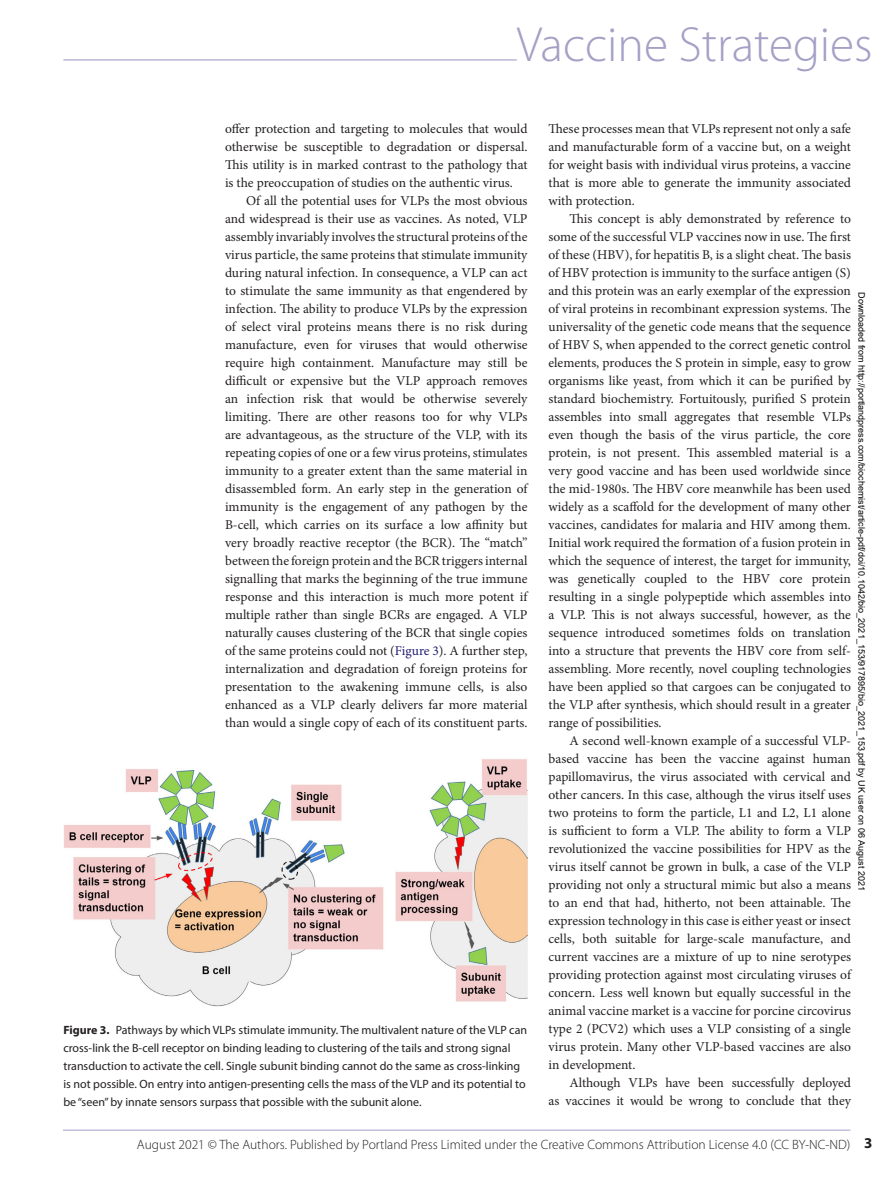
<style>
.page{position:relative;width:893px;height:1183px;background:#fff}
.page>*{position:absolute;margin:0;border:0;box-sizing:border-box;transform-origin:0 0}
.t1{font:300 49.5px "Myriad Pro";color:#a4a0c6}
.t2{font:13.5px/18px "Minion Pro";letter-spacing:-.005em;color:#231f20;text-align:justify}
.t3{font:300 13.5px "Myriad Pro";color:#231f20}
.t4{font:12px/18px "Myriad Pro";color:#231f20}
.t5{font:9px "Arial";color:#000}
.s1{color:#221f72}
.s2{font-weight:700}
.s3{font-weight:700;font-size:15px}
</style>
<div class="page">
<hr style="left:63px;top:1129px;width:787px;height:1px;background:#a4a0c6">
<hr style="left:63px;top:59px;width:454px;height:1px;background:#a4a0c6">
<img style="left:64px;top:759px;width:463px;height:247px">
<h1 class="t1" style="left:517px;top:14px;width:357px">Vaccine Strategies</h1>
<p class="t2" style="left:225px;top:120px;width:304px">offer protection and targeting to molecules that would otherwise be susceptible to degradation or dispersal.<br>This utility is in marked contrast to the pathology that is the preoccupation of studies on the authentic virus.</p>
<p class="t2" style="left:225px;top:192px;width:304px;text-indent:21px">Of all the potential uses for VLPs the most obvious and widespread is their use as vaccines. As noted, VLP assembly invariably involves the structural proteins of the virus particle, the same proteins that stimulate immunity during natural infection. In consequence, a VLP can act to stimulate the same immunity as that engendered by infection. The ability to produce VLPs by the expression of select viral proteins means there is no risk during manufacture, even for viruses that would otherwise require high containment. Manufacture may still be difficult or expensive but the VLP approach removes an infection risk that would be otherwise severely limiting. There are other reasons too for why VLPs are advantageous, as the structure of the VLP, with its repeating copies of one or a few virus proteins, stimulates immunity to a greater extent than the same material in disassembled form. An early step in the generation of immunity is the engagement of any pathogen by the B-cell, which carries on its surface a low affinity but very broadly reactive receptor (the BCR). The “match” between the foreign protein and the BCR triggers internal signalling that marks the beginning of the true immune response and this interaction is much more potent if multiple rather than single BCRs are engaged. A VLP naturally causes clustering of the BCR that single copies of the same proteins could not (<span class="s1">Figure 3</span>). A further step, internalization and degradation of foreign proteins for presentation to the awakening immune cells, is also enhanced as a VLP clearly delivers far more material than would a single copy of each of its constituent parts.</p>
<p class="t4" style="left:63px;top:1020px;width:465px"><span class="s2">Figure 3.</span> Pathways by which VLPs stimulate immunity. The multivalent nature of the VLP can cross-link the B-cell receptor on binding leading to clustering of the tails and strong signal transduction to activate the cell. Single subunit binding cannot do the same as cross-linking is not possible. On entry into antigen-presenting cells the mass of the VLP and its potential to be “seen” by innate sensors surpass that possible with the subunit alone.</p>
<p class="t2" style="left:548px;top:119px;width:304px">These processes mean that VLPs represent not only a safe and manufacturable form of a vaccine but, on a weight for weight basis with individual virus proteins, a vaccine that is more able to generate the immunity associated with protection.</p>
<p class="t2" style="left:548px;top:209px;width:304px;text-indent:21px">This concept is ably demonstrated by reference to some of the successful VLP vaccines now in use. The first of these (HBV), for hepatitis B, is a slight cheat. The basis of HBV protection is immunity to the surface antigen (S) and this protein was an early exemplar of the expression of viral proteins in recombinant expression systems. The universality of the genetic code means that the sequence of HBV S, when appended to the correct genetic control elements, produces the S protein in simple, easy to grow organisms like yeast, from which it can be purified by standard biochemistry. Fortuitously, purified S protein assembles into small aggregates that resemble VLPs even though the basis of the virus particle, the core protein, is not present. This assembled material is a very good vaccine and has been used worldwide since the mid-1980s. The HBV core meanwhile has been used widely as a scaffold for the development of many other vaccines, candidates for malaria and HIV among them.<br>Initial work required the formation of a fusion protein in which the sequence of interest, the target for immunity, was genetically coupled to the HBV core protein resulting in a single polypeptide which assembles into a VLP. This is not always successful, however, as the sequence introduced sometimes folds on translation into a structure that prevents the HBV core from self&shy;assembling. More recently, novel coupling technologies have been applied so that cargoes can be conjugated to the VLP after synthesis, which should result in a greater range of possibilities.</p>
<p class="t2" style="left:548px;top:731px;width:304px;text-indent:21px">A second well-known example of a successful VLP&shy;based vaccine has been the vaccine against human papillomavirus, the virus associated with cervical and other cancers. In this case, although the virus itself uses two proteins to form the particle, L1 and L2, L1 alone is sufficient to form a VLP. The ability to form a VLP revolutionized the vaccine possibilities for HPV as the virus itself cannot be grown in bulk, a case of the VLP providing not only a structural mimic but also a means to an end that had, hitherto, not been attainable. The expression technology in this case is either yeast or insect cells, both suitable for large-scale manufacture, and current vaccines are a mixture of up to nine serotypes providing protection against most circulating viruses of concern. Less well known but equally successful in the animal vaccine market is a vaccine for porcine circovirus type 2 (PCV2) which uses a VLP consisting of a single virus protein. Many other VLP-based vaccines are also in development.</p>
<p class="t2" style="left:548px;top:1073px;width:304px;text-align:right">Although VLPs have been successfully deployed<br>as vaccines it would be wrong to conclude that they</p>
<p class="t5" style="left:865px;top:292px;width:600px;rotate:90deg">Downloaded from http://portlandpress.com/biochemist/article-pdf/doi/10.1042/bio_2021_153/917895/bio_2021_153.pdf by UK user on 06 August 2021</p>
<p class="t3" style="left:137px;top:1135px;width:737px">August 2021 © The Authors. Published by Portland Press Limited under the Creative Commons Attribution License 4.0 (CC BY-NC-ND) <span class="s3">3</span></p>
</div>
